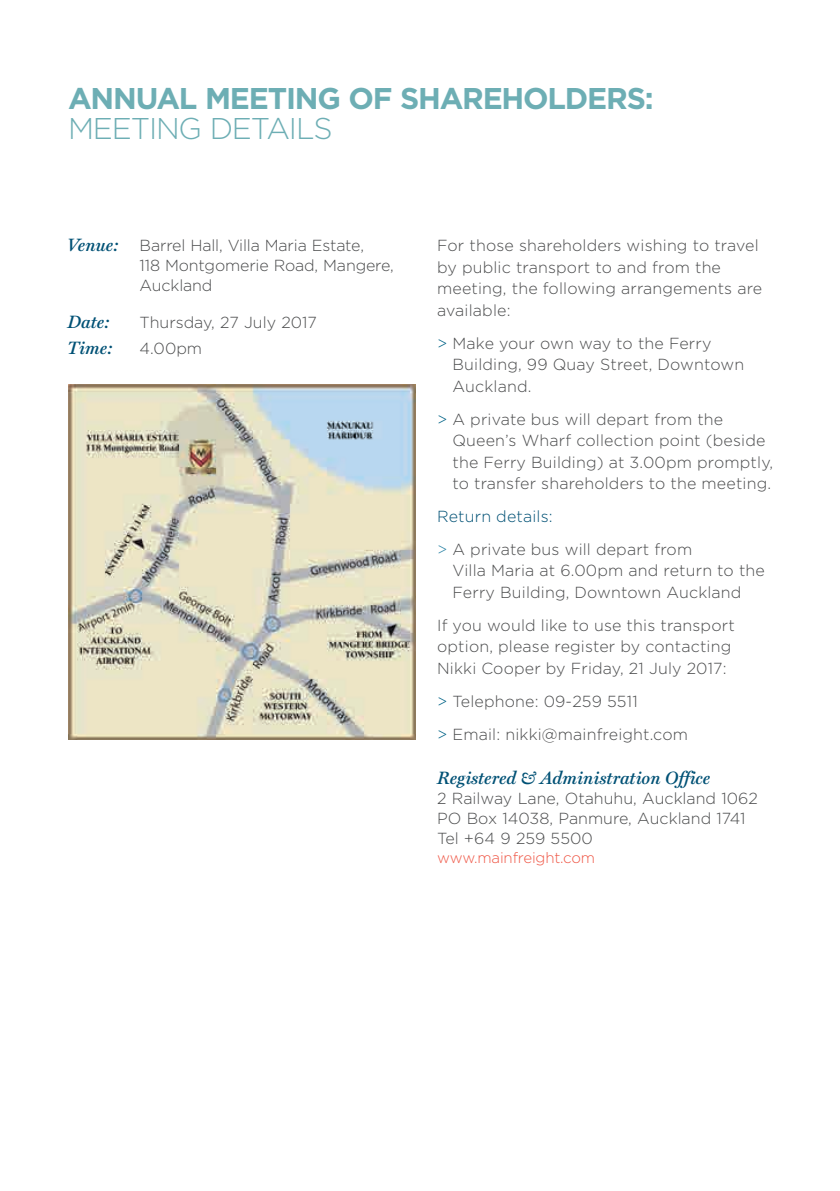
<style>
.page{position:relative;width:840px;height:1191px;background:#fff}
.page>*{position:absolute;margin:0;border:0;box-sizing:border-box;transform-origin:0 0}
.t1{font:700 30px "Gotham";letter-spacing:-.04em;color:#6daeb4}
.t2{font:300 30px "Gotham";letter-spacing:-.04em;color:#6daeb4}
.t3{font:italic 600 18px "HK Serif";color:#005175}
.t4{font:300 16px/21.6px "Gotham";letter-spacing:.01em;color:#4b4c4d}
.t5{font:300 16px/20px "Gotham";letter-spacing:-.01em;color:#4b4c4d}
.t6{font:300 15px "Gotham";letter-spacing:-.01em;color:#ef5645}
.s1{font-family:"HK Serif";font-weight:600;font-style:italic;font-size:18px;color:#005175}
.s2{color:#006387}
.s3{color:#005175}
.s4{color:#2f86a7}
</style>
<div class="page">
<img style="left:68px;top:385px;width:347px;height:355px">
<h1 class="t1" style="left:68px;top:81px;width:586px">ANNUAL MEETING OF SHAREHOLDERS:</h1>
<h1 class="t2" style="left:68px;top:112px;width:266px">MEETING DETAILS</h1>
<p class="t5" style="left:139px;top:235px;width:255px;text-indent:-72px"><span class="s1">Venue:</span> Barrel Hall, Villa Maria Estate,<br>118 Montgomerie Road, Mangere,<br>Auckland</p>
<p class="t3" style="left:67px;top:310px;width:44px">Date:</p>
<p class="t4" style="left:139px;top:312px;width:179px">Thursday, 27 July 2017</p>
<p class="t3" style="left:67px;top:336px;width:47px">Time:</p>
<p class="t4" style="left:139px;top:337px;width:64px">4.00pm</p>
<p class="t4" style="left:437px;top:235px;width:326px">For those shareholders wishing to travel by public transport to and from the meeting, the following arrangements are available:</p>
<p class="t4" style="left:452px;top:332px;width:293px;text-indent:-15px"><span class="s2">&gt;</span> Make your own way to the Ferry<br>Building, 99 Quay Street, Downtown<br>Auckland.</p>
<p class="t4" style="left:452px;top:408px;width:322px;text-indent:-15px"><span class="s2">&gt;</span> A private bus will depart from the Queen’s Wharf collection point (beside the Ferry Building) at 3.00pm promptly, to transfer shareholders to the meeting.</p>
<p class="t4" style="left:437px;top:500px;width:256px;line-height:32.8px"><span class="s3">Return details:<br></span><span class="s4">&gt;</span> A private bus will depart from</p>
<p class="t4" style="left:452px;top:560px;width:314px">Villa Maria at 6.00pm and return to the<br>Ferry Building, Downtown Auckland</p>
<p class="t4" style="left:437px;top:614px;width:299px">If you would like to use this transport option, please register by contacting<br>Nikki Cooper by Friday, 21 July 2017:</p>
<p class="t4" style="left:437px;top:684px;width:252px;line-height:32.8px"><span class="s2">&gt;</span> Telephone: 09-259 5511<br><span class="s2">&gt;</span> Email: nikki@mainfreight.com</p>
<p class="t3" style="left:437px;top:765px;width:274px">Registered &amp; Administration Office</p>
<p class="t4" style="left:437px;top:788px;width:322px;line-height:20px">2 Railway Lane, Otahuhu, Auckland 1062<br>PO Box 14038, Panmure, Auckland 1741<br>Tel +64 9 259 5500</p>
<p class="t6" style="left:437px;top:849px;width:159px">www.mainfreight.com</p>
</div>
